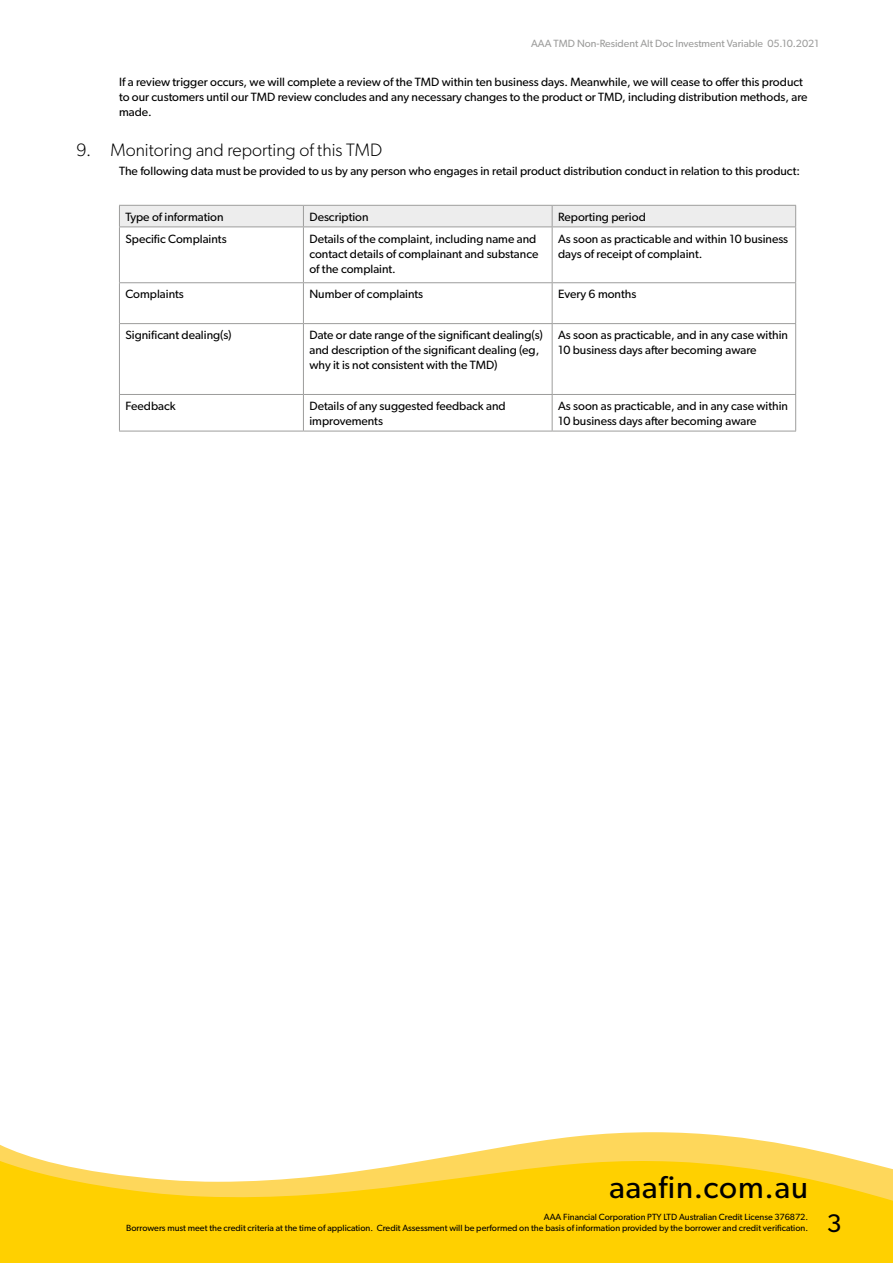
<style>
.page{position:relative;width:893px;height:1263px;background:#fff}
.page>*{position:absolute;margin:0;border:0;box-sizing:border-box;transform-origin:0 0}
.t1{font:31.5px "Gibson";letter-spacing:.025em;color:#000}
.t2{font:25.5px "Gibson";color:#000}
.Numbered_headings{font:300 18px "Gibson";color:#000}
.t3{font:12px/15px "Gibson";color:#000}
.t4{font:10.5px "Gibson";color:#9d9d9c}
.t5{font:9px/10.5px "Gibson";color:#000;text-align:right}
</style>
<div class="page">
<svg style="left:0;top:1132px;width:856px;height:28px"></svg>
<svg style="left:0;top:1160px;width:893px;height:103px;background:#fed31b"></svg>
<div style="left:119px;top:205px;width:677px;height:21px;background:#ededed"></div>
<hr style="left:119px;top:226px;width:184px;height:1px;background:#9d9d9c">
<hr style="left:119px;top:227px;width:1px;height:55px;background:#9d9d9c">
<hr style="left:303px;top:226px;width:249px;height:1px;background:#9d9d9c">
<hr style="left:303px;top:227px;width:1px;height:55px;background:#9d9d9c">
<hr style="left:552px;top:226px;width:244px;height:1px;background:#9d9d9c">
<hr style="left:552px;top:227px;width:1px;height:55px;background:#9d9d9c">
<hr style="left:795px;top:227px;width:1px;height:55px;background:#9d9d9c">
<hr style="left:119px;top:282px;width:184px;height:1px;background:#9d9d9c">
<hr style="left:119px;top:283px;width:1px;height:40px;background:#9d9d9c">
<hr style="left:303px;top:282px;width:249px;height:1px;background:#9d9d9c">
<hr style="left:303px;top:283px;width:1px;height:40px;background:#9d9d9c">
<hr style="left:552px;top:282px;width:244px;height:1px;background:#9d9d9c">
<hr style="left:552px;top:283px;width:1px;height:40px;background:#9d9d9c">
<hr style="left:795px;top:283px;width:1px;height:40px;background:#9d9d9c">
<hr style="left:119px;top:323px;width:184px;height:1px;background:#9d9d9c">
<hr style="left:119px;top:324px;width:1px;height:70px;background:#9d9d9c">
<hr style="left:303px;top:323px;width:249px;height:1px;background:#9d9d9c">
<hr style="left:303px;top:324px;width:1px;height:70px;background:#9d9d9c">
<hr style="left:552px;top:323px;width:244px;height:1px;background:#9d9d9c">
<hr style="left:552px;top:324px;width:1px;height:70px;background:#9d9d9c">
<hr style="left:795px;top:324px;width:1px;height:70px;background:#9d9d9c">
<hr style="left:119px;top:394px;width:184px;height:1px;background:#9d9d9c">
<hr style="left:119px;top:395px;width:1px;height:36px;background:#9d9d9c">
<hr style="left:303px;top:394px;width:249px;height:1px;background:#9d9d9c">
<hr style="left:303px;top:395px;width:1px;height:36px;background:#9d9d9c">
<hr style="left:552px;top:394px;width:244px;height:1px;background:#9d9d9c">
<hr style="left:552px;top:395px;width:1px;height:36px;background:#9d9d9c">
<hr style="left:795px;top:395px;width:1px;height:36px;background:#9d9d9c">
<hr style="left:119px;top:431px;width:184px;height:1px;background:#9d9d9c">
<hr style="left:303px;top:431px;width:249px;height:1px;background:#9d9d9c">
<hr style="left:552px;top:431px;width:244px;height:1px;background:#9d9d9c">
<p class="t4" style="left:531px;top:37px;width:289px">AAA TMD Non-Resident Alt Doc Investment Variable 05.10.2021</p>
<p class="t3" style="left:119px;top:74px;width:690px">If a review trigger occurs, we will complete a review of the TMD within ten business days. Meanwhile, we will cease to offer this product to our customers until our TMD review concludes and any necessary changes to the product or TMD, including distribution methods, are made.</p>
<p class="Numbered_headings" style="left:77px;top:139px;width:307px">9. Monitoring and reporting of this TMD</p>
<p class="t3" style="left:119px;top:164px;width:682px">The following data must be provided to us by any person who engages in retail product distribution conduct in relation to this product:</p>
<p class="t3" style="left:125px;top:209px;width:100px">Type of information</p>
<p class="t3" style="left:309px;top:209px;width:61px">Description</p>
<p class="t3" style="left:558px;top:209px;width:89px">Reporting period</p>
<p class="t3" style="left:125px;top:231px;width:103px">Specific Complaints</p>
<p class="t3" style="left:309px;top:231px;width:230px">Details of the complaint, including name and contact details of complainant and substance of the complaint.</p>
<p class="t3" style="left:558px;top:231px;width:232px">As soon as practicable and within 10 business days of receipt of complaint.</p>
<p class="t3" style="left:125px;top:286px;width:60px">Complaints</p>
<p class="t3" style="left:309px;top:286px;width:115px">Number of complaints</p>
<p class="t3" style="left:558px;top:286px;width:80px">Every 6 months</p>
<p class="t3" style="left:125px;top:327px;width:108px">Significant dealing(s)</p>
<p class="t3" style="left:309px;top:327px;width:235px">Date or date range of the significant dealing(s) and description of the significant dealing (eg, why it is not consistent with the TMD)</p>
<p class="t3" style="left:558px;top:327px;width:231px">As soon as practicable, and in any case within<br>10 business days after becoming aware</p>
<p class="t3" style="left:125px;top:398px;width:52px">Feedback</p>
<p class="t3" style="left:309px;top:398px;width:198px">Details of any suggested feedback and improvements</p>
<p class="t3" style="left:558px;top:398px;width:231px">As soon as practicable, and in any case within<br>10 business days after becoming aware</p>
<h1 class="t1" style="left:609px;top:1168px;width:200px">aaafin.com.au</h1>
<p class="t5" style="left:126px;top:1212px;width:683px">AAA Financial Corporation PTY LTD Australian Credit License 376872.<br>Borrowers must meet the credit criteria at the time of application. Credit Assessment will be performed on the basis of information provided by the borrower and credit verification.</p>
<h2 class="t2" style="left:827px;top:1208px;width:16px">3</h2>
</div>
